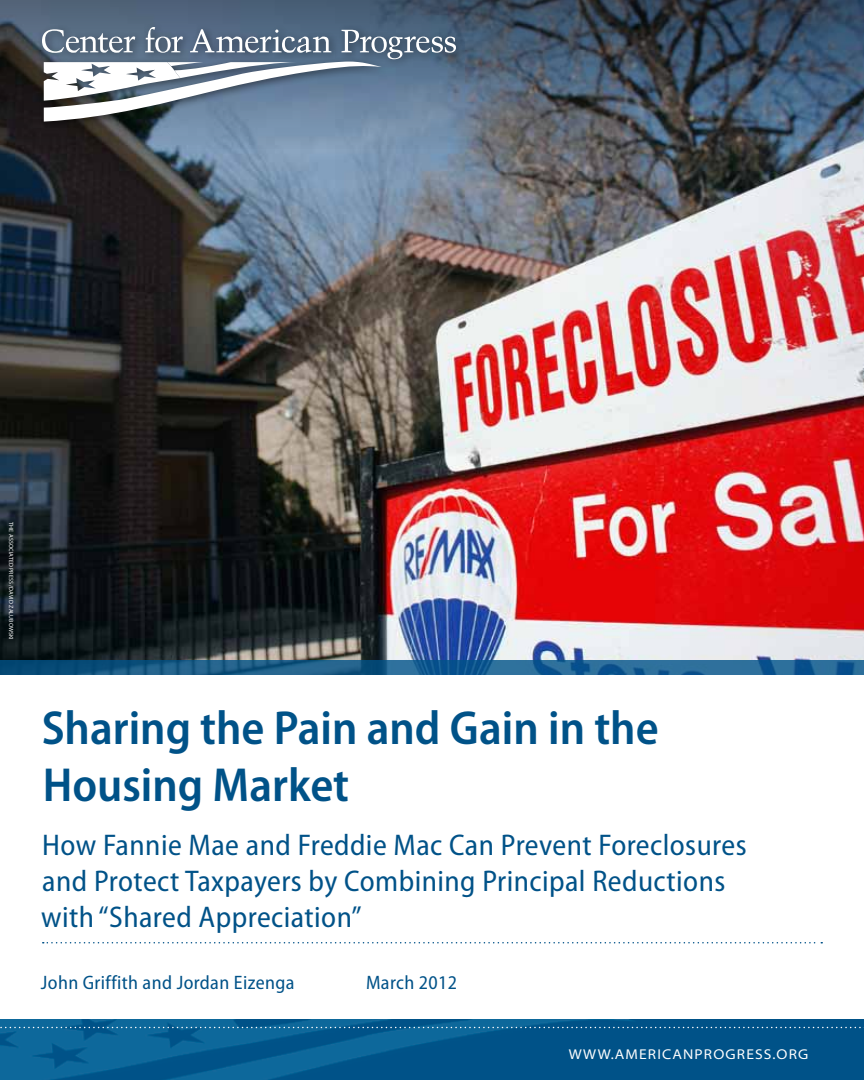
<style>
.page{position:relative;width:864px;height:1080px;background:#fff}
.page>*{position:absolute;margin:0;border:0;box-sizing:border-box;transform-origin:0 0}
.t1{font:600 semi-condensed 48px/57px "Myriad Pro";color:#005288}
.t2{font:semi-condensed 30px/36px "Myriad Pro";letter-spacing:.015em;color:#005288}
.t3{font:semi-condensed 19.5px "Myriad Pro";letter-spacing:.02em;color:#005288}
.t4{font:semi-expanded 14.25px "Myriad Pro";letter-spacing:.08em;color:#fff}
.t5{font:6px "Myriad Pro";letter-spacing:.02em;color:#fff}
</style>
<div class="page">
<img style="left:0;top:1019px;width:864px;height:61px">
<img style="left:0;top:148px;width:864px;height:512px">
<svg style="left:0;top:660px;width:864px;height:15px;background:#1b5e8c"></svg>
<svg style="left:0;top:0;width:864px;height:148px;background:#445364"></svg>
<div style="left:36px;top:21px;width:430px;height:111px;background:#000;opacity:.5"></div>
<svg style="left:42px;top:27px;width:414px;height:95px"></svg>
<svg style="left:0;top:1027px;width:864px;height:1px"></svg>
<svg style="left:43px;top:942px;width:779px;height:2px"></svg>
<p class="t5" style="left:14px;top:522px;width:118px;rotate:90deg">THE ASSOCIATED PRESS /David Zalubowski</p>
<h1 class="t1" style="left:42px;top:700px;width:618px">Sharing the Pain and Gain in the<br>Housing Market</h1>
<p class="t2" style="left:41px;top:828px;width:707px">How Fannie Mae and Freddie Mac Can Prevent Foreclosures and Protect Taxpayers by Combining Principal Reductions with “Shared Appreciation”</p>
<p class="t3" style="left:41px;top:971px;width:255px">John Griffith and Jordan Eizenga</p>
<p class="t3" style="left:366px;top:971px;width:93px">March 2012</p>
<p class="t4" style="left:569px;top:1047px;width:241px">WWW.AMERICANPROGRESS.ORG</p>
</div>
